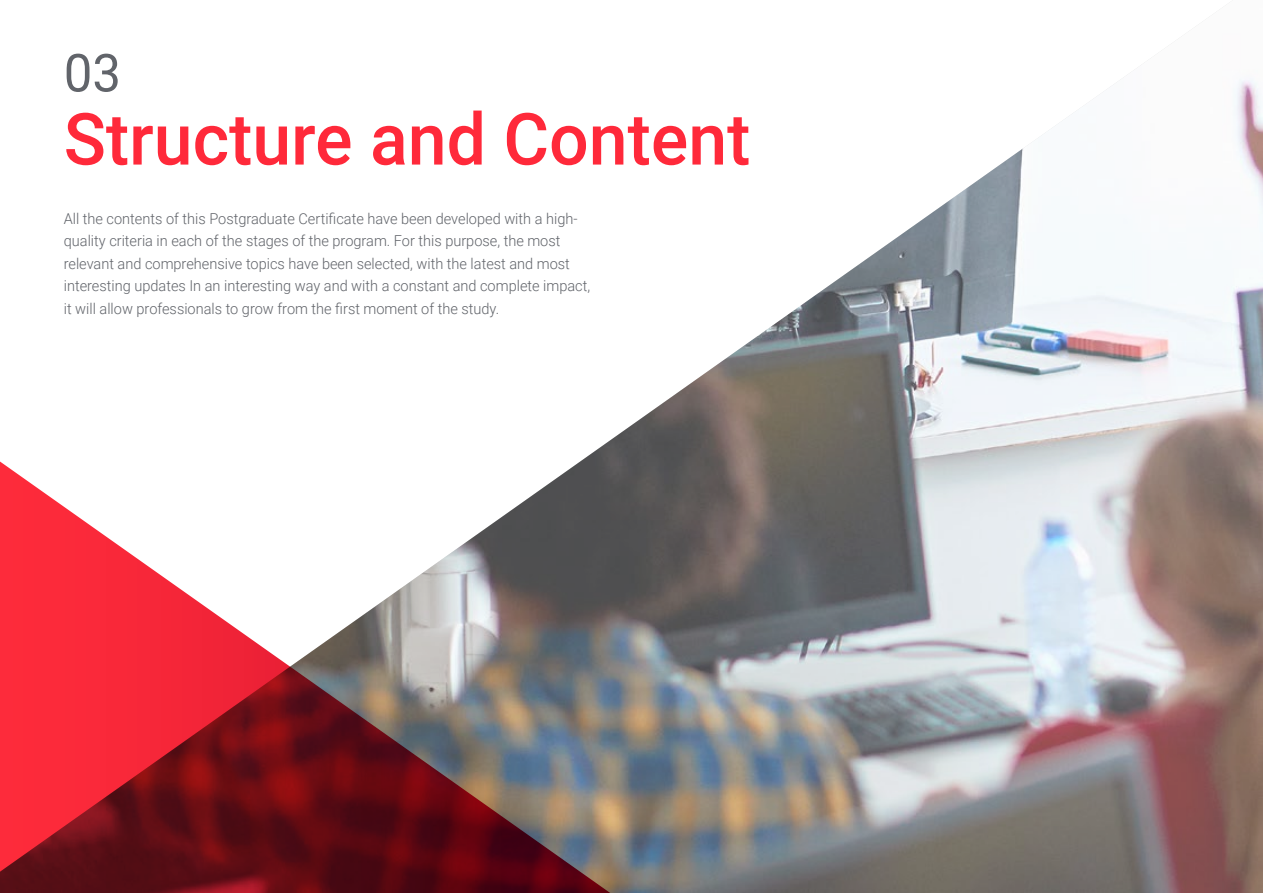
<style>
.page{position:relative;width:1263px;height:893px;background:#fff}
.page>*{position:absolute;margin:0;border:0;box-sizing:border-box;transform-origin:0 0}
.t1{font:500 72px "Roboto";color:#ff293a}
.t2{font:52.5px "Roboto";color:#61646a}
.t3{font:300 15px/22.5px "Roboto";color:#61646a}
</style>
<div class="page">
<img style="left:602px;top:72px;width:661px;height:821px">
<svg style="left:0;top:446px;width:640px;height:447px"></svg>
<h2 class="t2" style="left:64px;top:36px;width:59px">03</h2>
<h1 class="t1" style="left:64px;top:89px;width:688px">Structure and Content</h1>
<p class="t3" style="left:64px;top:207px;width:528px">All the contents of this Postgraduate Certificate have been developed with a high&shy;quality criteria in each of the stages of the program. For this purpose, the most relevant and comprehensive topics have been selected, with the latest and most interesting updates In an interesting way and with a constant and complete impact, it will allow professionals to grow from the first moment of the study.</p>
</div>
